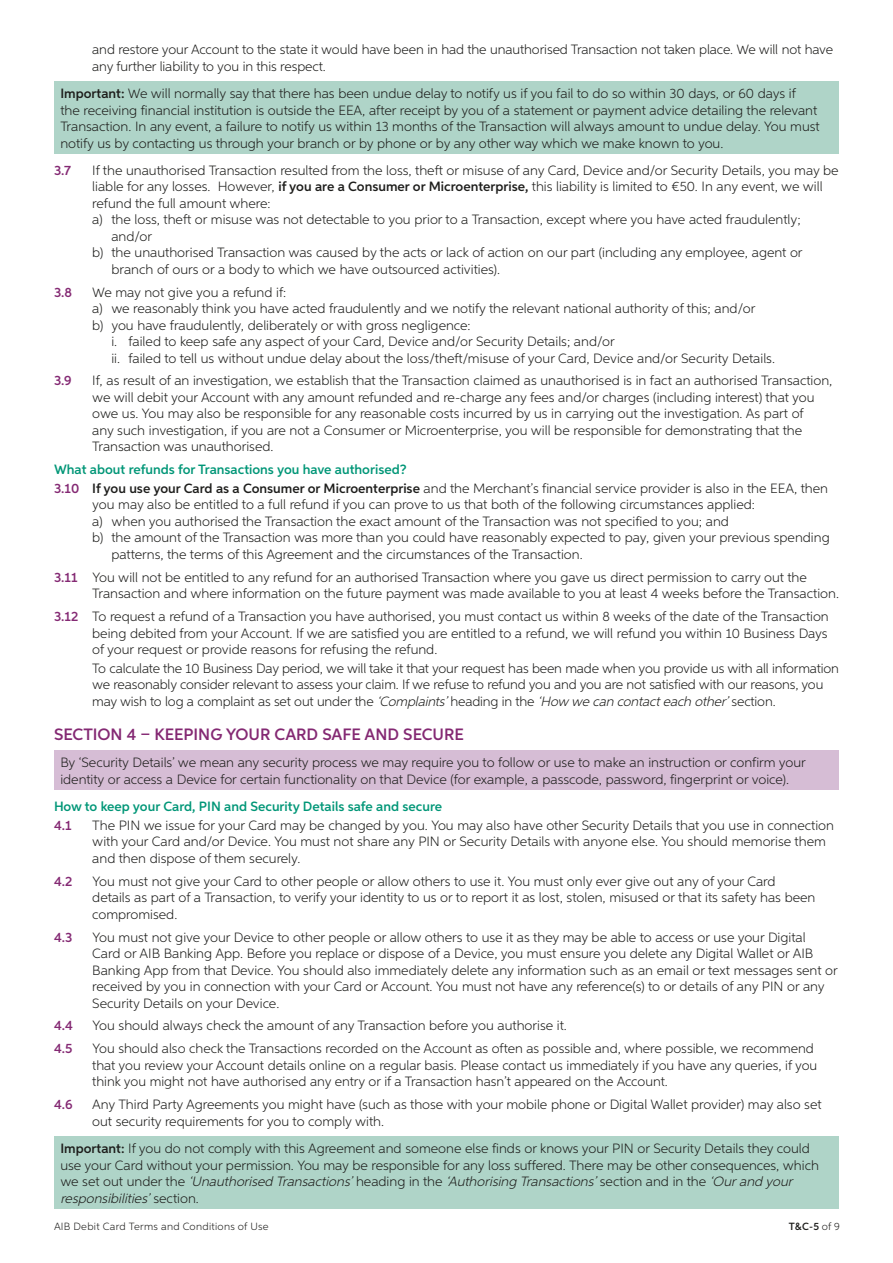
<style>
.page{position:relative;width:893px;height:1263px;background:#fff}
.page>*{position:absolute;margin:0;border:0;box-sizing:border-box;transform-origin:0 0}
.t1{font:600 16.5px "Aspira";color:#842973}
.t2{font:300 13.5px/16.5px "Aspira";color:#1d1d1b}
.t3{font:600 13.5px/18.6px "Aspira";color:#009677}
.t4{font:600 13.5px "Aspira";color:#842973}
.t5{font:300 10.5px "Aspira";letter-spacing:.025em;color:#1d1d1b}
.t6{font:600 10.5px "Aspira";color:#1d1d1b}
.s1{font-weight:600}
.s2{font-weight:600;color:#009677}
.s3{font-weight:600;color:#842973}
.s4{font-style:italic}
.s5{color:#842973}
.s6{font-weight:300}
</style>
<div class="page">
<div style="left:54px;top:81px;width:785px;height:73px;background:#afd4c8"></div>
<div style="left:54px;top:750px;width:785px;height:40px;background:#d6bdd5"></div>
<div style="left:54px;top:1136px;width:785px;height:73px;background:#afd4c8"></div>
<p class="t2" style="left:92px;top:41px;width:742px">and restore your Account to the state it would have been in had the unauthorised Transaction not taken place. We will not have any further liability to you in this respect.</p>
<p class="t2" style="left:60px;top:85px;width:761px"><span class="s1">Important:</span> We will normally say that there has been undue delay to notify us if you fail to do so within 30 days, or 60 days if<br>the receiving financial institution is outside the EEA, after receipt by you of a statement or payment advice detailing the relevant Transaction. In any event, a failure to notify us within 13 months of the Transaction will always amount to undue delay. You must notify us by contacting us through your branch or by phone or by any other way which we make known to you.</p>
<p class="t4" style="left:54px;top:162px;width:19px">3.7</p>
<p class="t2" style="left:92px;top:161px;width:748px">If the unauthorised Transaction resulted from the loss, theft or misuse of any Card, Device and/or Security Details, you may be</p>
<p class="t2" style="left:92px;top:178px;width:732px">liable for any losses. However, <span class="s1">if you are a Consumer or Microenterprise,</span> this liability is limited to €50. In any event, we will</p>
<p class="t2" style="left:92px;top:194px;width:180px">refund the full amount where:</p>
<p class="t2" style="left:92px;top:211px;width:710px">a) the loss, theft or misuse was not detectable to you prior to a Transaction, except where you have acted fraudulently;</p>
<p class="t2" style="left:111px;top:227px;width:42px">and/or</p>
<p class="t2" style="left:92px;top:244px;width:712px">b) the unauthorised Transaction was caused by the acts or lack of action on our part (including any employee, agent or</p>
<p class="t2" style="left:111px;top:260px;width:390px">branch of ours or a body to which we have outsourced activities).</p>
<p class="t4" style="left:54px;top:284px;width:20px">3.8</p>
<p class="t2" style="left:92px;top:283px;width:195px">We may not give you a refund if:</p>
<p class="t2" style="left:92px;top:300px;width:664px">a) we reasonably think you have acted fraudulently and we notify the relevant national authority of this; and/or</p>
<p class="t2" style="left:92px;top:316px;width:380px">b) you have fraudulently, deliberately or with gross negligence:</p>
<p class="t2" style="left:111px;top:333px;width:505px">i. failed to keep safe any aspect of your Card, Device and/or Security Details; and/or</p>
<p class="t2" style="left:111px;top:349px;width:665px">ii. failed to tell us without undue delay about the loss/theft/misuse of your Card, Device and/or Security Details.</p>
<p class="t4" style="left:54px;top:372px;width:19px">3.9</p>
<p class="t2" style="left:92px;top:372px;width:742px">If, as result of an investigation, we establish that the Transaction claimed as unauthorised is in fact an authorised Transaction, we will debit your Account with any amount refunded and re-charge any fees and/or charges (including interest) that you owe us. You may also be responsible for any reasonable costs incurred by us in carrying out the investigation. As part of<br>any such investigation, if you are not a Consumer or Microenterprise, you will be responsible for demonstrating that the Transaction was unauthorised.</p>
<p class="t2" style="left:54px;top:460px;width:776px;line-height:18.6px"><span class="s2">What about refunds for Transactions you have authorised?<br></span><span class="s3">3.10</span> <span class="s1">If you use your Card as a Consumer or Microenterprise</span> and the Merchant’s financial service provider is also in the EEA, then</p>
<p class="t2" style="left:92px;top:496px;width:664px">you may also be entitled to a full refund if you can prove to us that both of the following circumstances applied:</p>
<p class="t2" style="left:92px;top:513px;width:638px">a) when you authorised the Transaction the exact amount of the Transaction was not specified to you; and</p>
<p class="t2" style="left:92px;top:529px;width:739px">b) the amount of the Transaction was more than you could have reasonably expected to pay, given your previous spending</p>
<p class="t2" style="left:111px;top:546px;width:473px">patterns, the terms of this Agreement and the circumstances of the Transaction.</p>
<p class="t2" style="left:92px;top:569px;width:748px;text-indent:-38px"><span class="s3">3.11</span> You will not be entitled to any refund for an authorised Transaction where you gave us direct permission to carry out the<br>Transaction and where information on the future payment was made available to you at least 4 weeks before the Transaction.</p>
<p class="t2" style="left:92px;top:608px;width:738px;text-align:justify;text-indent:-38px"><span class="s3">3.12</span> To request a refund of a Transaction you have authorised, you must contact us within 8 weeks of the date of the Transaction being debited from your Account. If we are satisfied you are entitled to a refund, we will refund you within 10 Business Days of your request or provide reasons for refusing the refund.</p>
<p class="t2" style="left:92px;top:660px;width:748px">To calculate the 10 Business Day period, we will take it that your request has been made when you provide us with all information we reasonably consider relevant to assess your claim. If we refuse to refund you and you are not satisfied with our reasons, you may wish to log a complaint as set out under the <span class="s4">‘Complaints’</span>heading in the <span class="s4">‘How we can contacteach other’</span>section.</p>
<p class="t1" style="left:54px;top:724px;width:411px">SECTION 4 – KEEPING YOUR CARD SAFE AND SECURE</p>
<p class="t2" style="left:60px;top:754px;width:747px">By ‘Security Details’ we mean any security process we may require you to follow or use to make an instruction or confirm your identity or access a Device for certain functionality on that Device (for example, a passcode, password, fingerprint or voice).</p>
<p class="t3" style="left:54px;top:797px;width:390px">How to keep your Card, PIN and Security Details safe and secure<br><span class="s5">4.1</span></p>
<p class="t2" style="left:92px;top:816px;width:743px">The PIN we issue for your Card may be changed by you. You may also have other Security Details that you use in connection with your Card and/or Device. You must not share any PIN or Security Details with anyone else. You should memorise them and then dispose of them securely.</p>
<p class="t4" style="left:54px;top:873px;width:20px">4.2</p>
<p class="t2" style="left:92px;top:872px;width:725px">You must not give your Card to other people or allow others to use it. You must only ever give out any of your Card details as part of a Transaction, to verify your identity to us or to report it as lost, stolen, misused or that its safety has been compromised.</p>
<p class="t4" style="left:54px;top:929px;width:20px">4.3</p>
<p class="t2" style="left:92px;top:928px;width:747px">You must not give your Device to other people or allow others to use it as they may be able to access or use your Digital<br>Card or AIB Banking App. Before you replace or dispose of a Device, you must ensure you delete any Digital Wallet or AIB Banking App from that Device. You should also immediately delete any information such as an email or text messages sent or received by you in connection with your Card or Account. You must not have any reference(s) to or details of any PIN or any Security Details on your Device.</p>
<p class="t4" style="left:54px;top:1017px;width:20px">4.4</p>
<p class="t2" style="left:92px;top:1017px;width:476px">You should always check the amount of any Transaction before you authorise it.</p>
<p class="t4" style="left:54px;top:1040px;width:20px">4.5</p>
<p class="t2" style="left:92px;top:1040px;width:726px">You should also check the Transactions recorded on the Account as often as possible and, where possible, we recommend that you review your Account details online on a regular basis. Please contact us immediately if you have any queries, if you think you might not have authorised any entry or if a Transaction hasn’t appeared on the Account.</p>
<p class="t4" style="left:54px;top:1096px;width:20px">4.6</p>
<p class="t2" style="left:92px;top:1096px;width:731px">Any Third Party Agreements you might have (such as those with your mobile phone or Digital Wallet provider) may also set out security requirements for you to comply with.</p>
<p class="t2" style="left:60px;top:1140px;width:760px"><span class="s1">Important:</span> If you do not comply with this Agreement and someone else finds or knows your PIN or Security Details they could use your Card without your permission. You may be responsible for any loss suffered. There may be other consequences, which w e s e t o u t u n d e r t h e <span class="s4">‘Unauthorised Transactions’</span>h e a d i n g i n t h e <span class="s4">‘Authorising Transactions’</span>s e ct i o n a n d i n t h e <span class="s4">‘Ourand your responsibilities’</span>s e c t i o n .</p>
<p class="t5" style="left:54px;top:1220px;width:216px">AIB Debit Card Terms and Conditions of Use</p>
<p class="t6" style="left:789px;top:1220px;width:53px">T&amp;C-5 <span class="s6">of 9</span></p>
</div>
